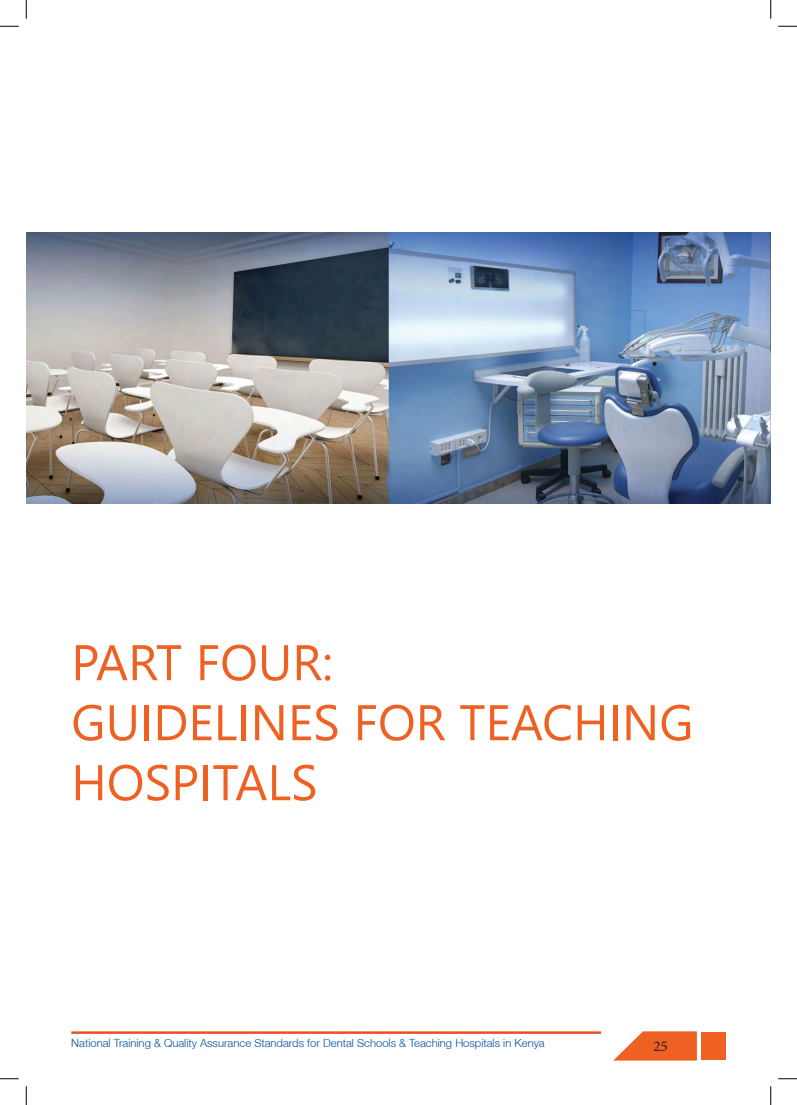
<style>
.page{position:relative;width:797px;height:1105px;background:#fff}
.page>*{position:absolute;margin:0;border:0;box-sizing:border-box;transform-origin:0 0}
.t1{font:50px "Segoe UI";color:#ee6122}
.t2{font:15px "Minion Pro";color:#231f20}
.t3{font:300 11.25px "Helvetica Neue LT";color:#004fa3}
</style>
<div class="page">
<hr style="left:71px;top:1031px;width:530px;height:3px;background:#e95024">
<svg style="left:614px;top:1031px;width:83px;height:29px"></svg>
<div style="left:701px;top:1032px;width:24px;height:27px;background:#ee6122"></div>
<img style="left:26px;top:232px;width:744px;height:272px">
<svg style="left:0;top:25px;width:19px;height:2px"></svg>
<svg style="left:778px;top:25px;width:19px;height:2px"></svg>
<svg style="left:0;top:1078px;width:19px;height:1px"></svg>
<svg style="left:778px;top:1078px;width:19px;height:1px"></svg>
<svg style="left:25px;top:0;width:2px;height:19px"></svg>
<svg style="left:25px;top:1086px;width:2px;height:19px"></svg>
<svg style="left:770px;top:0;width:1px;height:19px"></svg>
<svg style="left:770px;top:1086px;width:1px;height:19px"></svg>
<p class="t1" style="left:71px;top:622px;width:263px">PART FOUR:</p>
<p class="t1" style="left:71px;top:682px;width:624px">GUIDELINES FOR TEACHING</p>
<p class="t1" style="left:71px;top:742px;width:248px">HOSPITALS</p>
<p class="t3" style="left:71px;top:1036px;width:475px">National Training &amp; Quality Assurance Standards for Dental Schools &amp; Teaching Hospitals in Kenya</p>
<h2 class="t2" style="left:653px;top:1036px;width:16px">25</h2>
</div>
